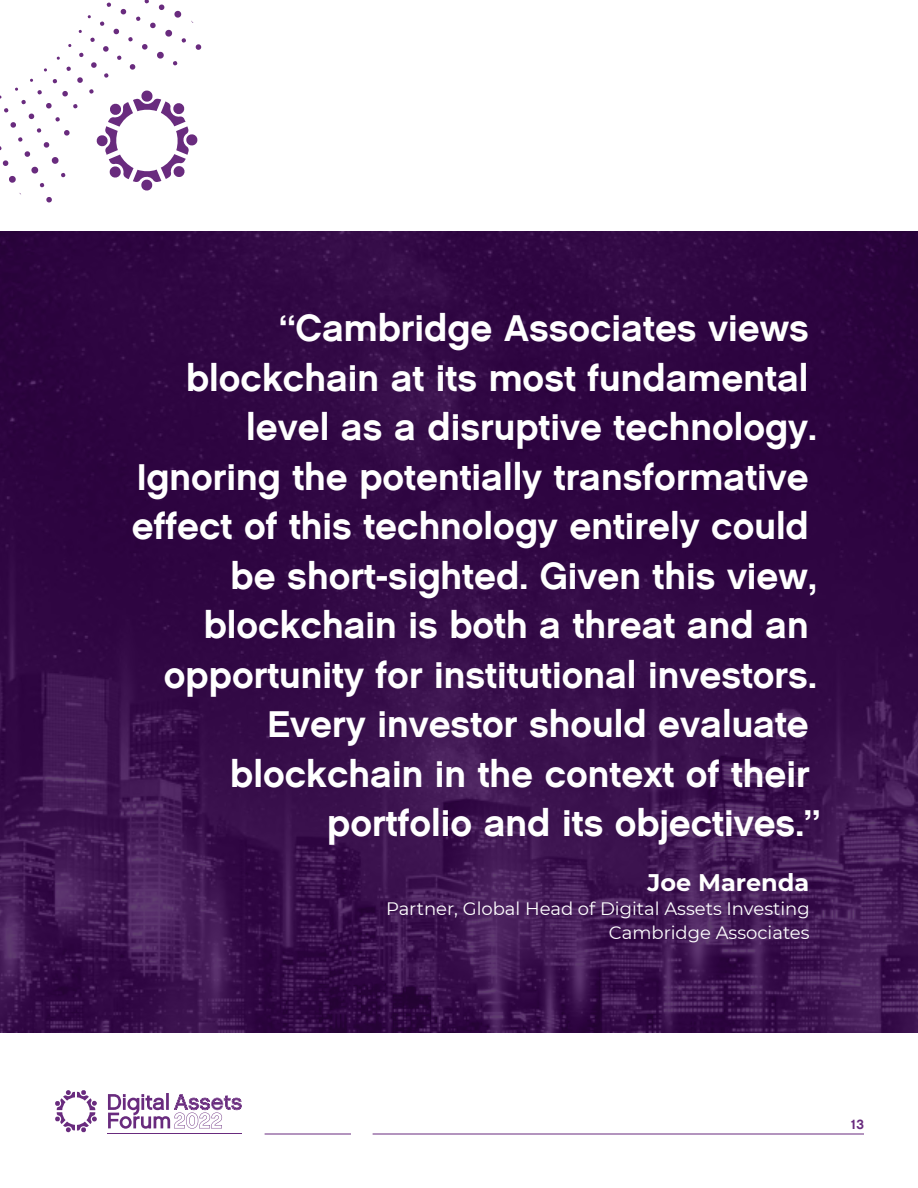
<style>
.page{position:relative;width:918px;height:1188px;background:#fff}
.page>*{position:absolute;margin:0;border:0;box-sizing:border-box;transform-origin:0 0}
.t1{font:37.5px "Chalet New York Nineteen Sixty";color:#fff}
.t2{font:700 24px "Montserrat";color:#fff}
.t3{font:18px/24px "Montserrat";color:#fff;text-align:right}
.t4{font:13.5px "Chalet New York Nineteen Sixty";color:#692b7e}
</style>
<div class="page">
<svg style="left:158px;top:4px;width:7px;height:6px"></svg>
<svg style="left:174px;top:10px;width:8px;height:8px"></svg>
<svg style="left:144px;top:0;width:5px;height:4px"></svg>
<svg style="left:120px;top:9px;width:7px;height:6px"></svg>
<svg style="left:150px;top:22px;width:6px;height:7px"></svg>
<svg style="left:195px;top:44px;width:7px;height:6px"></svg>
<svg style="left:165px;top:29px;width:8px;height:8px"></svg>
<svg style="left:106px;top:2px;width:5px;height:5px"></svg>
<svg style="left:136px;top:16px;width:5px;height:5px"></svg>
<svg style="left:181px;top:38px;width:5px;height:5px"></svg>
<svg style="left:113px;top:28px;width:6px;height:7px"></svg>
<svg style="left:142px;top:44px;width:6px;height:6px"></svg>
<svg style="left:157px;top:51px;width:7px;height:8px"></svg>
<svg style="left:100px;top:21px;width:5px;height:5px"></svg>
<svg style="left:128px;top:37px;width:5px;height:5px"></svg>
<svg style="left:173px;top:61px;width:5px;height:5px"></svg>
<svg style="left:91px;top:62px;width:6px;height:6px"></svg>
<svg style="left:79px;top:52px;width:5px;height:5px"></svg>
<svg style="left:104px;top:73px;width:5px;height:5px"></svg>
<svg style="left:103px;top:46px;width:6px;height:6px"></svg>
<svg style="left:129px;top:64px;width:7px;height:6px"></svg>
<svg style="left:90px;top:37px;width:5px;height:5px"></svg>
<svg style="left:117px;top:55px;width:5px;height:5px"></svg>
<svg style="left:77px;top:77px;width:6px;height:6px"></svg>
<svg style="left:66px;top:66px;width:5px;height:5px"></svg>
<svg style="left:89px;top:89px;width:109px;height:102px"></svg>
<svg style="left:44px;top:68px;width:3px;height:4px"></svg>
<svg style="left:62px;top:91px;width:6px;height:6px"></svg>
<svg style="left:52px;top:79px;width:5px;height:5px"></svg>
<svg style="left:73px;top:104px;width:5px;height:5px"></svg>
<svg style="left:46px;top:103px;width:6px;height:6px"></svg>
<svg style="left:64px;top:130px;width:6px;height:6px"></svg>
<svg style="left:37px;top:90px;width:5px;height:5px"></svg>
<svg style="left:55px;top:117px;width:5px;height:5px"></svg>
<svg style="left:28px;top:113px;width:7px;height:6px"></svg>
<svg style="left:43px;top:142px;width:7px;height:6px"></svg>
<svg style="left:51px;top:157px;width:8px;height:7px"></svg>
<svg style="left:21px;top:100px;width:5px;height:5px"></svg>
<svg style="left:37px;top:128px;width:5px;height:5px"></svg>
<svg style="left:61px;top:173px;width:5px;height:5px"></svg>
<svg style="left:10px;top:122px;width:6px;height:6px"></svg>
<svg style="left:24px;top:151px;width:7px;height:6px"></svg>
<svg style="left:46px;top:197px;width:6px;height:6px"></svg>
<svg style="left:31px;top:166px;width:8px;height:8px"></svg>
<svg style="left:4px;top:108px;width:5px;height:5px"></svg>
<svg style="left:18px;top:137px;width:5px;height:5px"></svg>
<svg style="left:40px;top:183px;width:5px;height:5px"></svg>
<svg style="left:2px;top:160px;width:7px;height:6px"></svg>
<svg style="left:9px;top:176px;width:7px;height:7px"></svg>
<hr style="left:108px;top:1134px;width:134px;height:1px;background:#692b7e">
<svg style="left:55px;top:1090px;width:42px;height:43px"></svg>
<svg style="left:108px;top:1093px;width:134px;height:36px"></svg>
<hr style="left:373px;top:1134px;width:491px;height:1px;background:#692b7e">
<hr style="left:265px;top:1134px;width:86px;height:1px;background:#692b7e">
<img style="left:0;top:231px;width:918px;height:801px">
<p class="t1" style="left:279px;top:305px;width:531px">“Cambridge Associates views</p>
<p class="t1" style="left:186px;top:355px;width:624px">blockchain at its most fundamental</p>
<p class="t1" style="left:246px;top:404px;width:572px">level as a disruptive technology.</p>
<p class="t1" style="left:137px;top:454px;width:674px">Ignoring the potentially transformative</p>
<p class="t1" style="left:132px;top:503px;width:679px">effect of this technology entirely could</p>
<p class="t1" style="left:231px;top:553px;width:588px">be short-sighted. Given this view,</p>
<p class="t1" style="left:204px;top:602px;width:607px">blockchain is both a threat and an</p>
<p class="t1" style="left:164px;top:652px;width:654px">opportunity for institutional investors.</p>
<p class="t1" style="left:268px;top:701px;width:543px">Every investor should evaluate</p>
<p class="t1" style="left:230px;top:751px;width:581px">blockchain in the context of their</p>
<p class="t1" style="left:327px;top:800px;width:494px">portfolio and its objectives.”</p>
<p class="t2" style="left:648px;top:865px;width:163px">Joe Marenda</p>
<p class="t3" style="left:386px;top:896px;width:425px">Partner, Global Head of Digital Assets Investing<br>Cambridge Associates</p>
<p class="t4" style="left:851px;top:1116px;width:15px">13</p>
</div>
